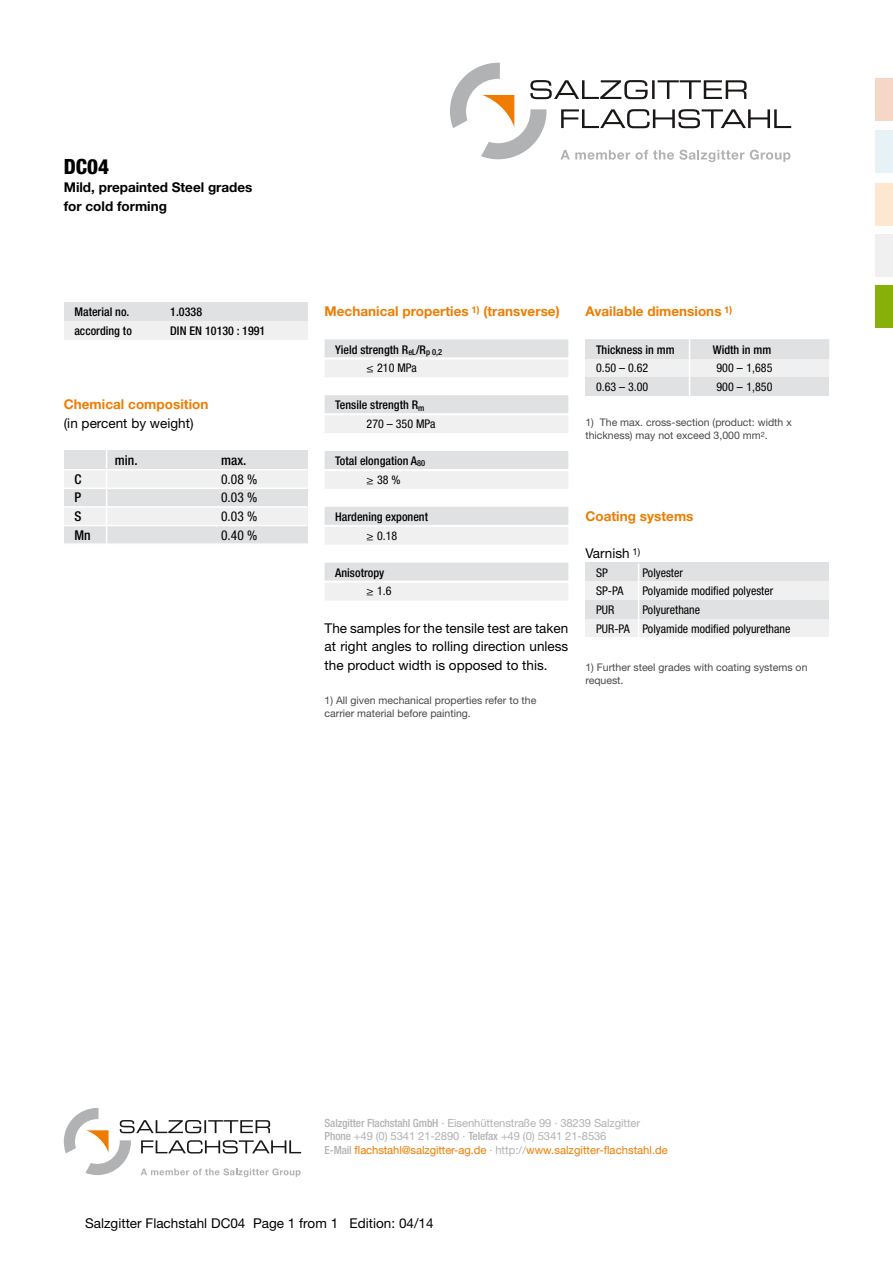
<style>
.page{position:relative;width:893px;height:1263px;background:#fff}
.page>*{position:absolute;margin:0;border:0;box-sizing:border-box;transform-origin:0 0}
.t1{font:800 condensed 21px "Helvetica Neue LT";color:#000}
.t2{font:13.5px/18.6px "Helvetica Neue LT";color:#000;text-align:justify}
.t3{font:700 13.5px "Helvetica Neue LT";color:#ef7c00}
.t4{font:700 13.5px/18.6px "Helvetica Neue LT";color:#000}
.t5{font:condensed 13.5px "Helvetica Neue LT";color:#000}
.t6{font:500 condensed 13.5px "Helvetica Neue LT";color:#000}
.t7{font:500 condensed 12px/18.6px "Helvetica Neue LT";color:#000;text-align:center}
.t8{font:condensed 12px/18.6px "Helvetica Neue LT";color:#000}
.t9{font:11.25px/13.5px "Helvetica Neue LT";letter-spacing:-.01em;color:#b1b2b4}
.t10{font:10.5px/13.5px "Helvetica Neue LT";color:#484949}
.s1{font-weight:400;font-stretch:normal}
.s2{font-weight:400}
.s3{font-weight:500;font-stretch:condensed}
.s4{color:#ef7c00}
</style>
<div class="page">
<svg style="left:450px;top:63px;width:341px;height:99px"></svg>
<div style="left:876px;top:78px;width:17px;height:43px;background:#f6d7c7"></div>
<div style="left:876px;top:130px;width:17px;height:43px;background:#e7f2f7"></div>
<div style="left:876px;top:183px;width:17px;height:43px;background:#fee7d0"></div>
<div style="left:876px;top:234px;width:17px;height:43px;background:#f0f0f1"></div>
<div style="left:876px;top:285px;width:17px;height:43px;background:#87b109"></div>
<svg style="left:64px;top:1108px;width:237px;height:69px"></svg>
<div style="left:585px;top:339px;width:244px;height:57px;background:#f0f0f1"></div>
<div style="left:585px;top:340px;width:244px;height:18px;background:#e0e1e2"></div>
<div style="left:585px;top:377px;width:244px;height:18px;background:#e0e1e2"></div>
<div style="left:585px;top:339px;width:244px;height:18px;background:#e0e1e2"></div>
<div style="left:64px;top:304px;width:244px;height:36px;background:#f0f0f1"></div>
<div style="left:64px;top:303px;width:244px;height:18px;background:#e0e1e2"></div>
<div style="left:325px;top:339px;width:243px;height:18px;background:#e0e1e2"></div>
<div style="left:325px;top:360px;width:243px;height:17px;background:#f0f0f1"></div>
<div style="left:325px;top:395px;width:243px;height:18px;background:#e0e1e2"></div>
<div style="left:325px;top:415px;width:243px;height:18px;background:#f0f0f1"></div>
<div style="left:325px;top:451px;width:243px;height:18px;background:#e0e1e2"></div>
<div style="left:325px;top:471px;width:243px;height:18px;background:#f0f0f1"></div>
<div style="left:325px;top:507px;width:243px;height:18px;background:#e0e1e2"></div>
<div style="left:325px;top:527px;width:243px;height:18px;background:#f0f0f1"></div>
<div style="left:325px;top:563px;width:243px;height:18px;background:#e0e1e2"></div>
<div style="left:325px;top:583px;width:243px;height:17px;background:#f0f0f1"></div>
<div style="left:64px;top:452px;width:244px;height:92px;background:#f0f0f1"></div>
<div style="left:64px;top:488px;width:244px;height:19px;background:#e0e1e2"></div>
<div style="left:64px;top:451px;width:244px;height:18px;background:#e0e1e2"></div>
<div style="left:64px;top:525px;width:244px;height:19px;background:#e0e1e2"></div>
<hr style="left:106px;top:448px;width:1px;height:104px;background:#fff">
<hr style="left:64px;top:469px;width:244px;height:1px;background:#fff">
<hr style="left:64px;top:488px;width:244px;height:1px;background:#fff">
<hr style="left:64px;top:506px;width:244px;height:2px;background:#fff">
<hr style="left:64px;top:525px;width:244px;height:1px;background:#fff">
<hr style="left:64px;top:543px;width:244px;height:2px;background:#fff">
<div style="left:585px;top:563px;width:244px;height:74px;background:#f0f0f1"></div>
<div style="left:585px;top:563px;width:244px;height:18px;background:#e0e1e2"></div>
<div style="left:585px;top:600px;width:244px;height:18px;background:#e0e1e2"></div>
<hr style="left:638px;top:563px;width:1px;height:81px;background:#fff">
<hr style="left:689px;top:335px;width:1px;height:62px;background:#fff">
<h1 class="t1" style="left:64px;top:153px;width:47px">DC04</h1>
<p class="t4" style="left:64px;top:178px;width:190px">Mild, prepainted Steel grades for cold forming</p>
<p class="t7" style="left:74px;top:303px;width:56px">Material no.</p>
<p class="t7" style="left:170px;top:303px;width:33px">1.0338</p>
<p class="t7" style="left:74px;top:321px;width:59px">according to</p>
<p class="t7" style="left:170px;top:321px;width:97px">DIN EN 10130 : 1991</p>
<p class="t3" style="left:64px;top:396px;width:146px">Chemical composition</p>
<p class="t2" style="left:64px;top:414px;width:131px">(in percent by weight)</p>
<p class="t6" style="left:115px;top:452px;width:24px">min.</p>
<p class="t6" style="left:221px;top:452px;width:27px">max.</p>
<p class="t6" style="left:74px;top:471px;width:9px">C</p>
<p class="t5" style="left:221px;top:471px;width:38px">0.08 %</p>
<p class="t6" style="left:74px;top:489px;width:8px">P</p>
<p class="t5" style="left:221px;top:490px;width:38px">0.03 %</p>
<p class="t6" style="left:74px;top:508px;width:9px">S</p>
<p class="t5" style="left:221px;top:508px;width:38px">0.03 %</p>
<p class="t6" style="left:74px;top:527px;width:18px">Mn</p>
<p class="t5" style="left:221px;top:527px;width:38px">0.40 %</p>
<p class="t3" style="left:325px;top:303px;width:237px">Mechanical properties <sup>1)</sup> (transverse)</p>
<p class="t7" style="left:335px;top:340px;width:109px">Yield strength R<sub>eL</sub>/R<sub>p</sub> <sub>0,2 </sub><span class="s1">≤</span> <span class="s2">210 MPa</span></p>
<p class="t7" style="left:367px;top:396px;width:70px;text-align:left;text-indent:-31px">Tensile strength R<sub>m<br></sub><span class="s2">270 – 350 MPa</span></p>
<p class="t7" style="left:335px;top:451px;width:92px">Total elongation A<sub>80 </sub><span class="s1">≥</span> <span class="s2">38 %</span></p>
<p class="t7" style="left:335px;top:507px;width:94px">Hardening exponent <span class="s1">≥</span> <span class="s2">0.18</span></p>
<p class="t7" style="left:367px;top:563px;width:26px;text-align:left;text-indent:-31px">Anisotropy <span class="s1">≥</span> <span class="s2">1.6</span></p>
<p class="t2" style="left:325px;top:618px;width:245px">The samples for the tensile test are taken at right angles to rolling direction unless the product width is opposed to this.</p>
<p class="t10" style="left:325px;top:693px;width:213px">1 ) All given mechanical properties refer to the carrier material before painting.</p>
<p class="t3" style="left:585px;top:303px;width:148px">Available dimensions <sup>1)</sup></p>
<p class="t7" style="left:596px;top:340px;width:80px">Thickness in mm</p>
<p class="t7" style="left:713px;top:340px;width:60px">Width in mm</p>
<p class="t8" style="left:596px;top:358px;width:54px">0.50 – 0.62</p>
<p class="t8" style="left:716px;top:358px;width:58px">900 – 1,685</p>
<p class="t8" style="left:596px;top:377px;width:54px">0.63 – 3.00</p>
<p class="t8" style="left:716px;top:377px;width:58px">900 – 1,850</p>
<p class="t10" style="left:585px;top:415px;width:208px">1 ) The max. cross-section (product: width x thickness) may not exceed 3,000 mm<sup>2</sup>.</p>
<p class="t3" style="left:585px;top:508px;width:110px">Coating systems</p>
<p class="t2" style="left:585px;top:544px;width:56px">Varnish <sup>1</sup> <sup>)</sup></p>
<p class="t8" style="left:596px;top:563px;width:13px">SP</p>
<p class="t8" style="left:642px;top:563px;width:42px">Polyester</p>
<p class="t8" style="left:596px;top:582px;width:29px">SP-PA</p>
<p class="t8" style="left:642px;top:582px;width:132px">Polyamide modified polyester</p>
<p class="t8" style="left:596px;top:600px;width:20px">PUR</p>
<p class="t8" style="left:596px;top:600px;width:196px;text-indent:46px">Polyurethane<br>PUR-PA Polyamide modified polyurethane</p>
<p class="t10" style="left:585px;top:660px;width:224px">1 ) Further steel grades with coating systems on request.</p>
<p class="t9" style="left:325px;top:1116px;width:345px"><span class="s3">Salzgitter Flachstahl GmbH</span> · Eisenhüttenstraße 99 · 38239 Salzgitter<br><span class="s3">Phone</span> +49 (0) 5341 21 -2890 · <span class="s3">Telefax</span> +49 (0) 5341 21 -8536<br><span class="s3">E-Mail</span> <span class="s4">flachstahl@salzgitter-ag.de</span> · http://<span class="s4">www.salzgitter-flachstahl.de</span></p>
<p class="t2" style="left:85px;top:1213px;width:243px">Salzgitter Flachstahl DC04 Page from</p>
<p class="t2" style="left:350px;top:1213px;width:86px">Edition: 04/1 4</p>
</div>
